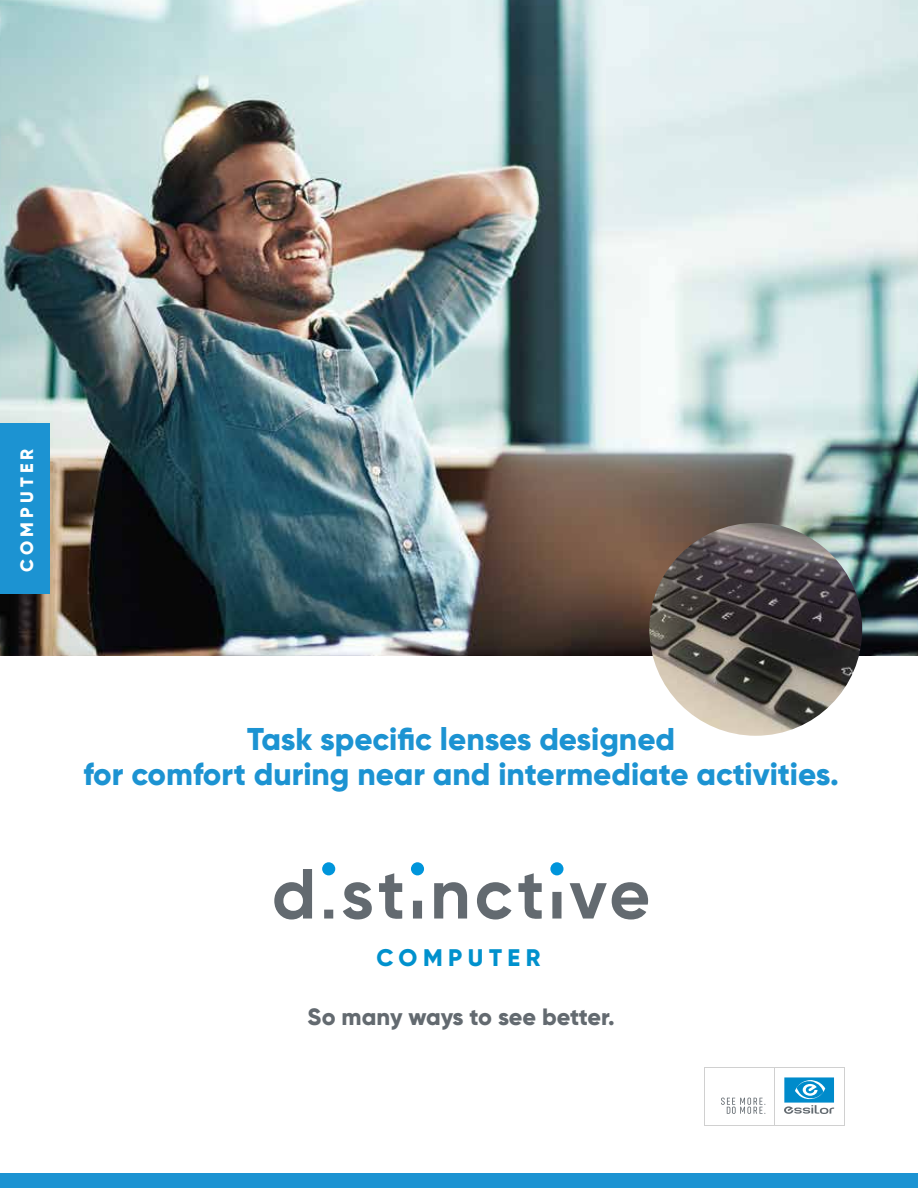
<style>
.page{position:relative;width:918px;height:1188px;background:#fff}
.page>*{position:absolute;margin:0;border:0;box-sizing:border-box;transform-origin:0 0}
.t1{font:800 31.5px/34.5px "Gilroy";color:#1c93d2;text-align:center}
.t2{font:800 24px "Gilroy";letter-spacing:.23em;color:#0091cd}
.t3{font:800 23.55px "Gilroy";letter-spacing:-.01em;color:#636a70}
.t4{font:800 18px "Gilroy";letter-spacing:.23em;color:#fff}
</style>
<div class="page">
<svg style="left:274px;top:862px;width:374px;height:58px"></svg>
<svg style="left:704px;top:1067px;width:70px;height:58px"></svg>
<div style="left:705px;top:1068px;width:69px;height:56px;background:#fff"></div>
<svg style="left:721px;top:1098px;width:44px;height:16px"></svg>
<svg style="left:774px;top:1067px;width:71px;height:58px"></svg>
<div style="left:775px;top:1068px;width:69px;height:56px;background:#fff"></div>
<div style="left:784px;top:1077px;width:50px;height:26px;background:#008bcb"></div>
<svg style="left:784px;top:1079px;width:50px;height:35px"></svg>
<div style="left:0;top:1173px;width:918px;height:15px;background:#1c93d2"></div>
<img style="left:0;top:0;width:918px;height:655px">
<img style="left:649px;top:523px;width:213px;height:213px;border-radius:106px">
<div style="left:0;top:423px;width:49px;height:170px;background:#1c93d2"></div>
<p class="t4" style="left:15px;top:572px;width:125px;rotate:-90deg">COMPUTER</p>
<p class="t1" style="left:83px;top:722px;width:757px">Task specific lenses designed<br>for comfort during near and intermediate activities.</p>
<p class="t2" style="left:376px;top:942px;width:166px">COMPUTER</p>
<p class="t3" style="left:308px;top:1002px;width:309px">So many ways to see better.</p>
</div>
